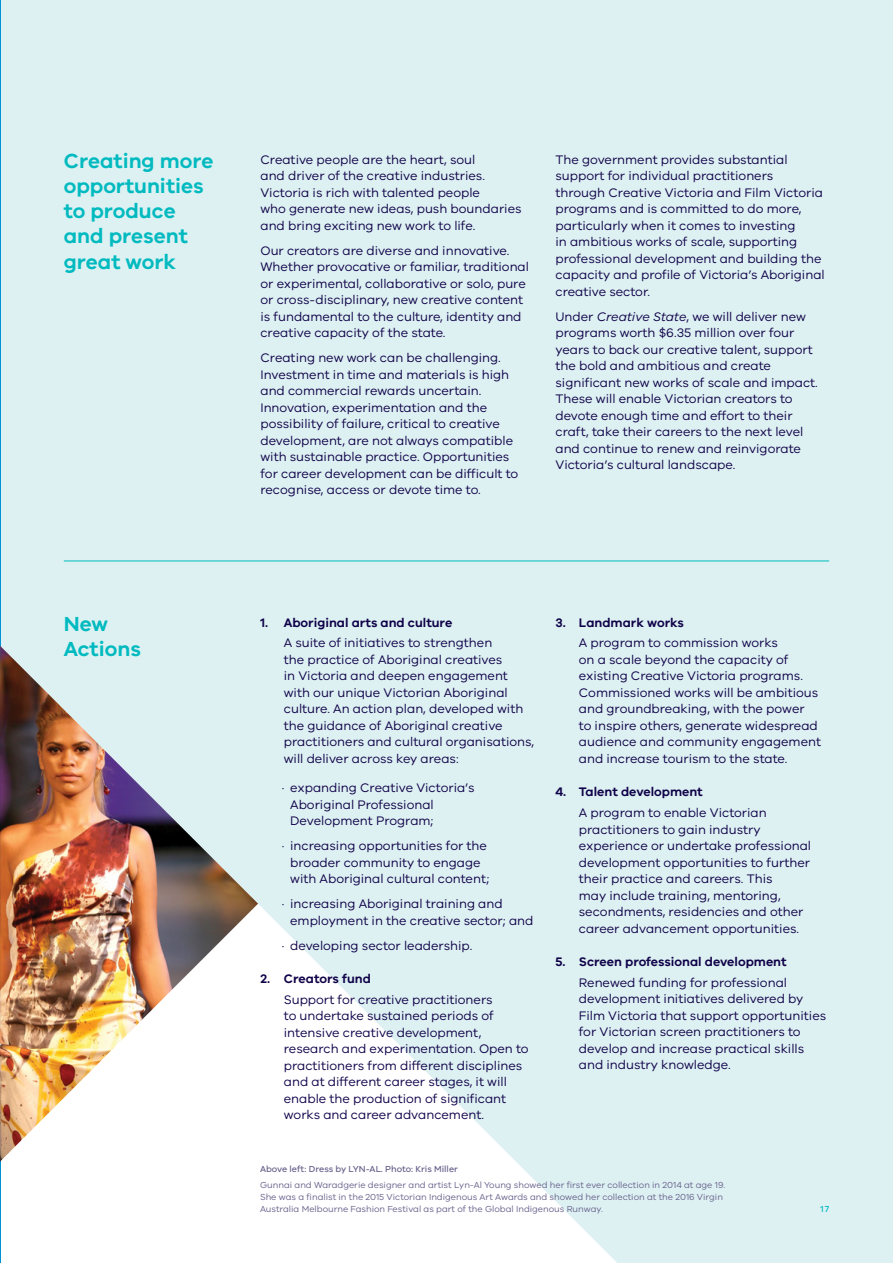
<style>
.page{position:relative;width:893px;height:1263px;background:#ddf1f2}
.page>*{position:absolute;margin:0;border:0;box-sizing:border-box;transform-origin:0 0}
.t1{font:600 21px/25.2px "VIC";color:#00bac0}
.t2{font:12.75px/16.5px "VIC";color:#100249}
.t3{font:600 12.75px "VIC";color:#100249}
.t4{font:9px/12px "VIC";color:#69638d}
.t5{font:500 9px "VIC";color:#69638d}
.t6{font:500 9px "VIC";color:#00bac0}
.s1{font-style:italic}
</style>
<div class="page">
<svg style="left:1px;top:904px;width:616px;height:359px;fill:#fff"></svg>
<svg style="left:0;top:127px;width:1px;height:1136px"></svg>
<img style="left:0;top:646px;width:258px;height:515px">
<hr style="left:64px;top:561px;width:765px;height:1px;background:#00bac0">
<h1 class="t1" style="left:64px;top:147px;width:151px">Creating more opportunities to produce and present great work</h1>
<p class="t2" style="left:260px;top:151px;width:263px">Creative people are the heart, soul<br>and driver of the creative industries.<br>Victoria is rich with talented people<br>who generate new ideas, push boundaries and bring exciting new work to life.</p>
<p class="t2" style="left:260px;top:242px;width:270px">Our creators are diverse and innovative.<br>Whether provocative or familiar, traditional or experimental, collaborative or solo, pure or cross-disciplinary, new creative content is fundamental to the culture, identity and creative capacity of the state.</p>
<p class="t2" style="left:260px;top:349px;width:259px">Creating new work can be challenging.<br>Investment in time and materials is high and commercial rewards uncertain.<br>Innovation, experimentation and the possibility of failure, critical to creative development, are not always compatible with sustainable practice. Opportunities for career development can be difficult to recognise, access or devote time to.</p>
<p class="t2" style="left:555px;top:151px;width:271px">The government provides substantial support for individual practitioners through Creative Victoria and Film Victoria programs and is committed to do more, particularly when it comes to investing<br>in ambitious works of scale, supporting professional development and building the capacity and profile of Victoria’s Aboriginal creative sector.</p>
<p class="t2" style="left:555px;top:308px;width:264px">Under <span class="s1">Creative State</span>, we will deliver new programs worth $6.35 million over four years to back our creative talent, support the bold and ambitious and create significant new works of scale and impact.<br>These will enable Victorian creators to devote enough time and effort to their craft, take their careers to the next level and continue to renew and reinvigorate Victoria’s cultural landscape.</p>
<h1 class="t1" style="left:64px;top:610px;width:79px">New<br>Actions</h1>
<p class="t3" style="left:260px;top:614px;width:193px">1. Aboriginal arts and culture</p>
<p class="t2" style="left:284px;top:634px;width:252px">A suite of initiatives to strengthen<br>the practice of Aboriginal creatives<br>in Victoria and deepen engagement with our unique Victorian Aboriginal culture. An action plan, developed with the guidance of Aboriginal creative practitioners and cultural organisations, will deliver across key areas:</p>
<p class="t2" style="left:290px;top:779px;width:186px;text-indent:-9px">· expanding Creative Victoria’s<br>Aboriginal Professional<br>Development Program;</p>
<p class="t2" style="left:290px;top:837px;width:201px;text-indent:-9px">· increasing opportunities for the broader community to engage with Aboriginal cultural content;</p>
<p class="t2" style="left:290px;top:895px;width:245px;text-indent:-9px">· increasing Aboriginal training and employment in the creative sector; and</p>
<p class="t2" style="left:282px;top:937px;width:192px">· developing sector leadership.</p>
<p class="t3" style="left:260px;top:971px;width:112px">2. Creators fund</p>
<p class="t2" style="left:284px;top:991px;width:246px">Support for creative practitioners<br>to undertake sustained periods of intensive creative development, research and experimentation. Open to practitioners from different disciplines and at different career stages, it will enable the production of significant works and career advancement.</p>
<p class="t3" style="left:555px;top:614px;width:130px">3. Landmark works</p>
<p class="t2" style="left:579px;top:634px;width:244px">A program to commission works<br>on a scale beyond the capacity of existing Creative Victoria programs.<br>Commissioned works will be ambitious and groundbreaking, with the power<br>to inspire others, generate widespread audience and community engagement and increase tourism to the state.</p>
<p class="t3" style="left:555px;top:784px;width:149px">4. Talent development</p>
<p class="t2" style="left:579px;top:804px;width:234px">A program to enable Victorian practitioners to gain industry experience or undertake professional development opportunities to further their practice and careers. This<br>may include training, mentoring, secondments, residencies and other career advancement opportunities.</p>
<p class="t3" style="left:555px;top:954px;width:233px">5. Screen professional development</p>
<p class="t2" style="left:579px;top:974px;width:249px">Renewed funding for professional development initiatives delivered by Film Victoria that support opportunities for Victorian screen practitioners to develop and increase practical skills and industry knowledge.</p>
<p class="t5" style="left:260px;top:1163px;width:199px">Above left: Dress by LYN-AL. Photo: Kris Miller</p>
<p class="t4" style="left:260px;top:1179px;width:467px">Gunnai and Waradgerie designer and artist Lyn-Al Young showed her first ever collection in 2014 at age 19.<br>She was a finalist in the 2015 Victorian Indigenous Art Awards and showed her collection at the 2016 Virgin<br>Australia Melbourne Fashion Festival as part of the Global Indigenous Runway.</p>
<p class="t6" style="left:820px;top:1203px;width:10px">17</p>
</div>
